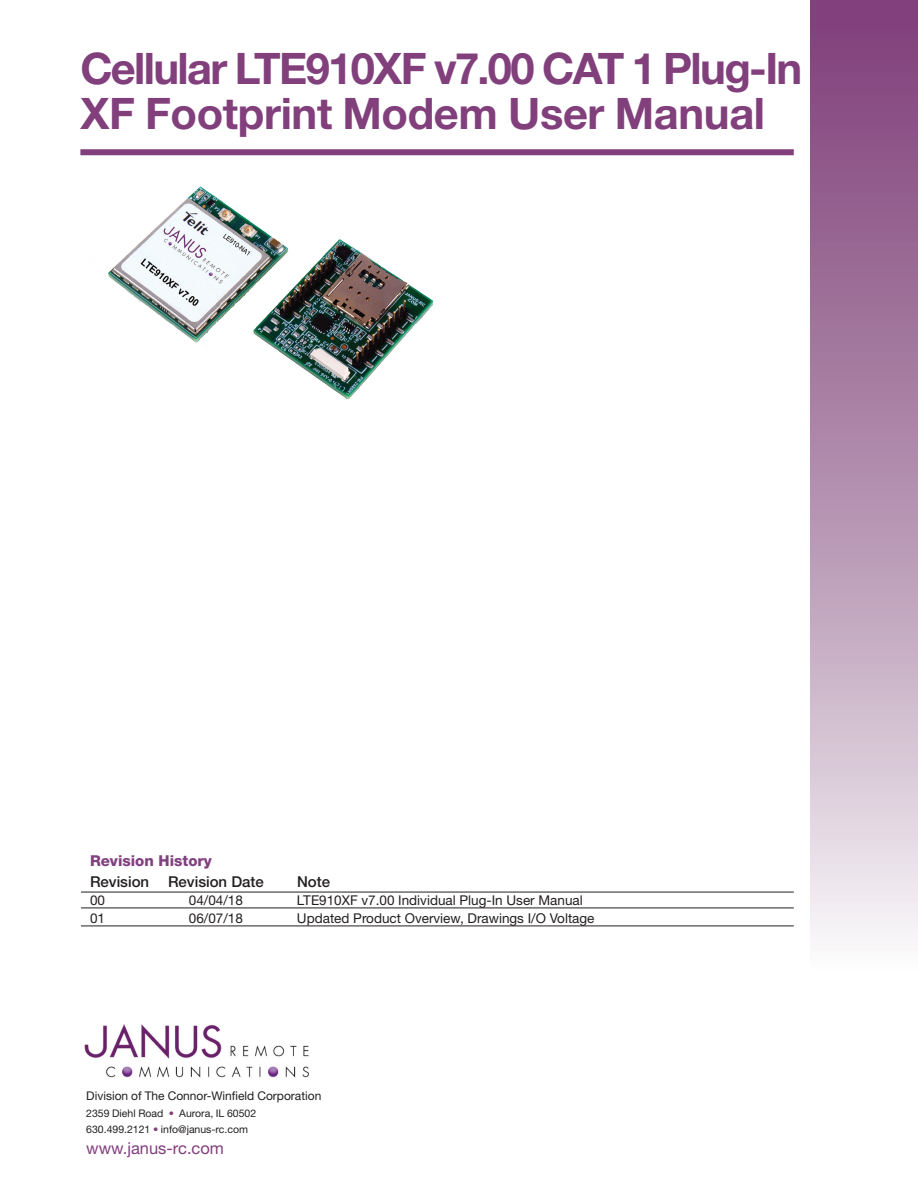
<style>
.page{position:relative;width:918px;height:1188px;background:#fff}
.page>*{position:absolute;margin:0;border:0;box-sizing:border-box;transform-origin:0 0}
.Subhead_1{font:700 43.5px/45px "Helvetica Neue";letter-spacing:-.04em;color:#813f7c}
.t1{font:16.5px "Helvetica Neue";color:#813f7c}
.Chart_head{font:500 15px "Helvetica Neue";color:#231f20}
.Chart_head-2{font:800 15px "Helvetica Neue";color:#81407e}
.Chart{font:13.5px "Helvetica Neue";color:#231f20}
.t2{font:12px "Helvetica Neue";color:#231f20}
.t3{font:10.5px "Helvetica Neue";color:#231f20}
.s1{color:#813f7c}
</style>
<div class="page">
<img style="left:108px;top:186px;width:326px;height:214px">
<img style="left:810px;top:0;width:108px;height:939px">
<div style="left:80px;top:149px;width:714px;height:6px;background:#813f7c"></div>
<hr style="left:81px;top:892px;width:713px;height:1px;background:#231f20">
<hr style="left:81px;top:908px;width:713px;height:1px;background:#231f20">
<hr style="left:81px;top:926px;width:713px;height:1px;background:#231f20">
<img style="left:84px;top:1024px;width:225px;height:54px">
<p class="Subhead_1" style="left:80px;top:45px;width:723px">Cellular LTE910XF v7.00 CAT 1 Plug-In<br>XF Footprint Modem User Manual</p>
<p class="Chart_head-2" style="left:90px;top:852px;width:123px">Revision History</p>
<p class="Chart_head" style="left:90px;top:873px;width:61px">Revision</p>
<p class="Chart_head" style="left:168px;top:873px;width:97px">Revision Date</p>
<p class="Chart_head" style="left:297px;top:873px;width:35px">Note</p>
<p class="Chart" style="left:90px;top:892px;width:17px">00</p>
<p class="Chart" style="left:189px;top:892px;width:56px">04/04/18</p>
<p class="Chart" style="left:297px;top:892px;width:287px">LTE910XF v7.00 Individual Plug-In User Manual</p>
<p class="Chart" style="left:90px;top:910px;width:17px">01</p>
<p class="Chart" style="left:189px;top:910px;width:56px">06/07/18</p>
<p class="Chart" style="left:297px;top:910px;width:299px">Updated Product Overview, Drawings I/O Voltage</p>
<p class="t2" style="left:86px;top:1089px;width:237px">Division of The Connor-Winfield Corporation</p>
<p class="t3" style="left:86px;top:1107px;width:172px">2359 Diehl Road <span class="s1">•</span> Aurora, IL 60502</p>
<p class="t3" style="left:86px;top:1123px;width:163px">630.499.2121 <span class="s1">•</span> info@janus-rc.com</p>
<p class="t1" style="left:86px;top:1139px;width:139px">www.janus-rc.com</p>
</div>
